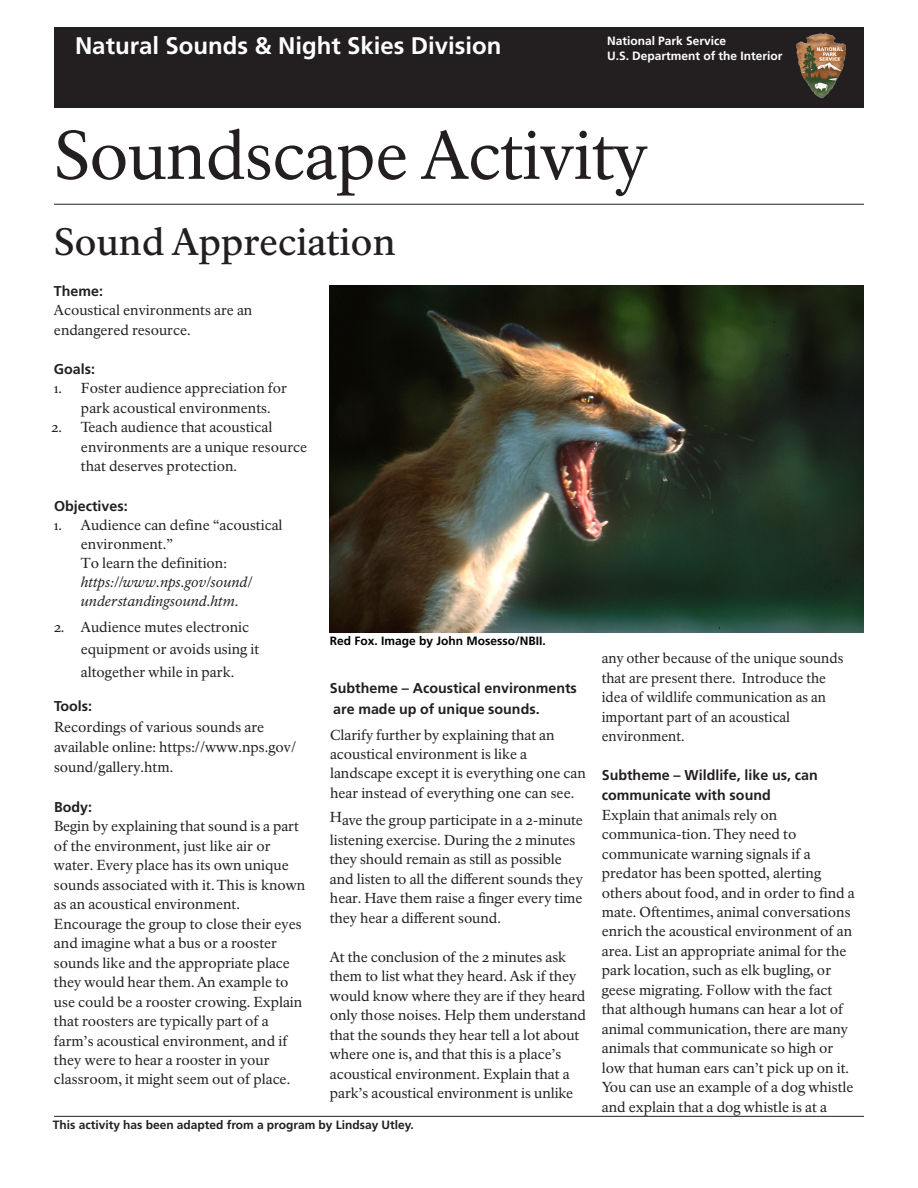
<style>
.page{position:relative;width:918px;height:1188px;background:#fff}
.page>*{position:absolute;margin:0;border:0;box-sizing:border-box;transform-origin:0 0}
.t1{font:67.5px "NPS Rawlinson OT Old";letter-spacing:-.01em;color:#231f20}
.t2{font:500 37.5px "NPS Rawlinson OT Old";letter-spacing:-.005em;color:#231f20}
.t3{font:700 24px "Frutiger LT Std";color:#fff}
.t4{font:14.25px/19.5px "NPS Rawlinson OT Old";color:#231f20}
.t5{font:700 14.25px/21.6px "Frutiger LT Std";color:#231f20}
.t6{font:700 12px "Frutiger LT Std";color:#231f20}
.t7{font:700 12px/15px "Frutiger LT Std";color:#fff}
.t8{font:700 12px "Frutiger LT Std";color:#000}
.s1{font-family:"Frutiger LT Std";font-weight:700}
.s2{font-style:italic}
</style>
<div class="page">
<div style="left:54px;top:27px;width:810px;height:80px;background:#231f20"></div>
<img style="left:796px;top:33px;width:35px;height:65px">
<img style="left:330px;top:285px;width:534px;height:347px">
<hr style="left:54px;top:204px;width:810px;height:1px;background:#231f20">
<hr style="left:54px;top:1116px;width:810px;height:1px;background:#231f20">
<p class="t3" style="left:75px;top:32px;width:428px">Natural Sounds &amp; Night Skies Division</p>
<p class="t7" style="left:607px;top:33px;width:177px">National Park Service<br>U.S. Department of the Interior</p>
<h1 class="t1" style="left:54px;top:115px;width:595px">Soundscape Activity</h1>
<p class="t2" style="left:54px;top:219px;width:343px">Sound Appreciation</p>
<p class="t4" style="left:54px;top:282px;width:200px"><span class="s1">Theme:<br></span>Acoustical environments are an endangered resource.</p>
<p class="t5" style="left:54px;top:358px;width:43px">Goals:</p>
<p class="t4" style="left:81px;top:379px;width:207px;text-indent:-27px">1. Foster audience appreciation for park acoustical environments.</p>
<p class="t4" style="left:81px;top:417px;width:228px;text-indent:-29px">2. Teach audience that acoustical environments are a unique resource that deserves protection.</p>
<p class="t5" style="left:54px;top:495px;width:75px">Objectives:</p>
<p class="t4" style="left:81px;top:515px;width:203px;line-height:19px;text-indent:-27px">1. Audience can define “acoustical environment.”<br>To learn the definition: <span class="s2">https://www.nps.gov/sound/ understandingsound.htm</span>.</p>
<p class="t4" style="left:81px;top:615px;width:180px;line-height:22.8px;text-indent:-27px">2. Audience mutes electronic equipment or avoids using it altogether while in park.</p>
<p class="t4" style="left:54px;top:696px;width:244px;line-height:20.4px"><span class="s1">Tools:<br></span>Recordings of various sounds are available online: https://www.nps.gov/ sound/gallery.htm.</p>
<p class="t4" style="left:54px;top:797px;width:253px"><span class="s1">Body:<br></span>Begin by explaining that sound is a part of the environment, just like air or water. Every place has its own unique sounds associated with it. This is known as an acoustical environment.<br>Encourage the group to close their eyes and imagine what a bus or a rooster sounds like and the appropriate place they would hear them. An example to use could be a rooster crowing. Explain that roosters are typically part of a farm’s acoustical environment, and if they were to hear a rooster in your classroom, it might seem out of place.</p>
<p class="t8" style="left:330px;top:634px;width:218px">Red Fox. Image by John Mosesso/NBII.</p>
<p class="t5" style="left:330px;top:677px;width:248px">Subtheme – Acoustical environments are made up of unique sounds.</p>
<p class="t4" style="left:330px;top:725px;width:257px">Clarify further by explaining that an acoustical environment is like a landscape except it is everything one can hear instead of everything one can see.</p>
<p class="t4" style="left:330px;top:811px;width:254px">Have the group participate in a 2-minute listening exercise. During the 2 minutes they should remain as still as possible and listen to all the different sounds they hear. Have them raise a finger every time they hear a different sound.</p>
<p class="t4" style="left:330px;top:947px;width:257px">At the conclusion of the 2 minutes ask them to list what they heard. Ask if they would know where they are if they heard only those noises. Help them understand that the sounds they hear tell a lot about where one is, and that this is a place’s acoustical environment. Explain that a park’s acoustical environment is unlike</p>
<p class="t4" style="left:602px;top:649px;width:243px">any other because of the unique sounds that are present there. Introduce the idea of wildlife communication as an important part of an acoustical environment.</p>
<p class="t4" style="left:602px;top:766px;width:255px"><span class="s1">Subtheme – Wildlife, like us, can communicate with sound<br></span>Explain that animals rely on communica-tion. They need to communicate warning signals if a predator has been spotted, alerting others about food, and in order to find a mate. Oftentimes, animal conversations enrich the acoustical environment of an area. List an appropriate animal for the park location, such as elk bugling, or geese migrating. Follow with the fact that although humans can hear a lot of animal communication, there are many animals that communicate so high or low that human ears can’t pick up on it.<br>You can use an example of a dog whistle and explain that a dog whistle is at a</p>
<p class="t6" style="left:53px;top:1117px;width:362px">This activity has been adapted from a program by Lindsay Utley.</p>
</div>
